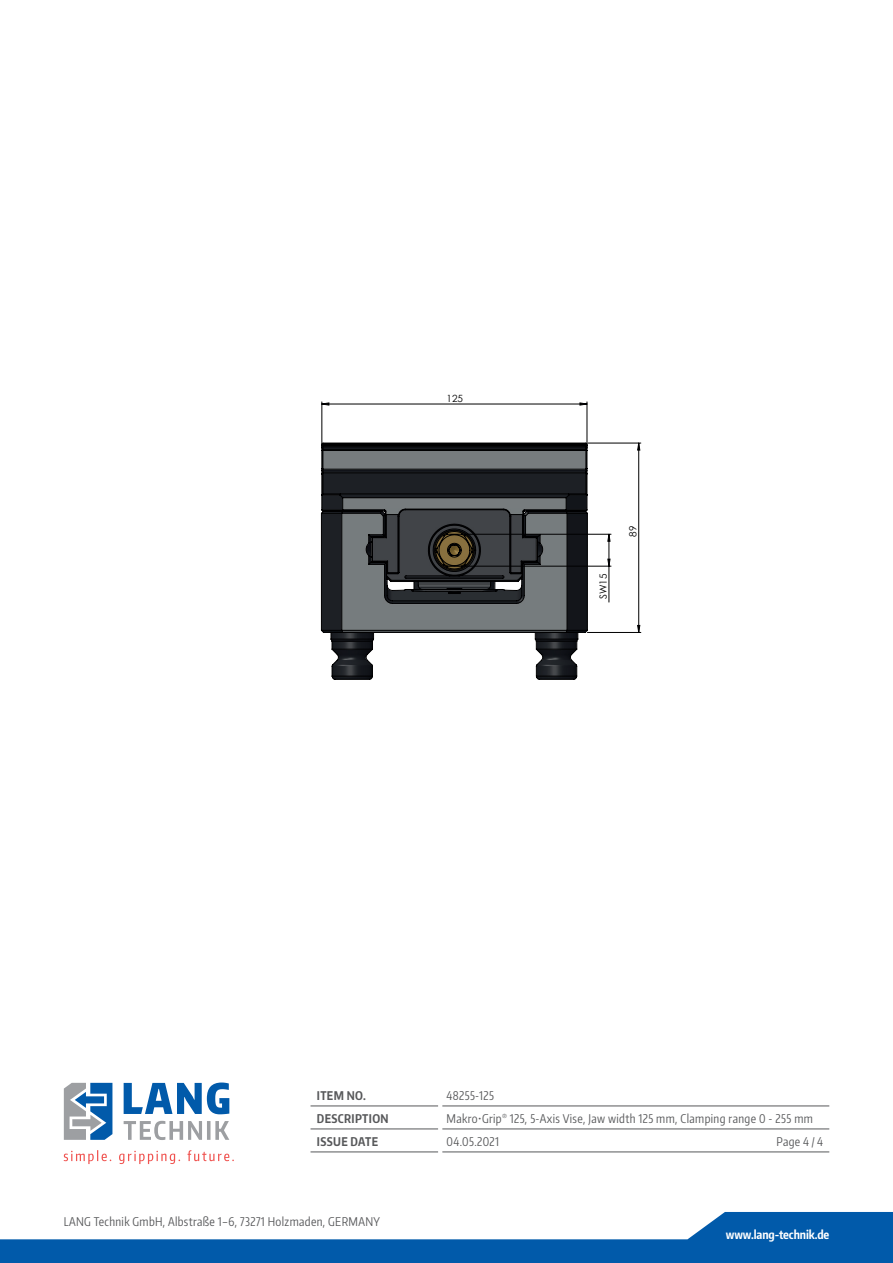
<style>
.page{position:relative;width:893px;height:1263px;background:#fff}
.page>*{position:absolute;margin:0;border:0;box-sizing:border-box;transform-origin:0 0}
.t1{font:12px "Encode Sans Compressed";letter-spacing:.03em;color:#57585a}
.t2{font:700 12px "Encode Sans Compressed";letter-spacing:.03em;color:#57585a}
.t3{font:700 12px "Encode Sans Compressed";letter-spacing:-.01em;color:#fff}
.t4{font:9.9px "Century Gothic";color:#000001}
</style>
<div class="page">
<svg style="left:0;top:1212px;width:893px;height:51px;fill:#015aaa"></svg>
<svg style="left:124px;top:1082px;width:105px;height:32px"></svg>
<svg style="left:124px;top:1121px;width:105px;height:19px"></svg>
<svg style="left:64px;top:1083px;width:48px;height:57px"></svg>
<svg style="left:64px;top:1150px;width:170px;height:14px"></svg>
<hr style="left:311px;top:1106px;width:127px;height:1px;background:#57585a">
<hr style="left:442px;top:1106px;width:387px;height:1px;background:#57585a">
<hr style="left:311px;top:1129px;width:127px;height:1px;background:#57585a">
<hr style="left:442px;top:1129px;width:387px;height:1px;background:#57585a">
<hr style="left:311px;top:1152px;width:127px;height:1px;background:#57585a">
<hr style="left:442px;top:1152px;width:387px;height:1px;background:#57585a">
<hr style="left:587px;top:632px;width:54px;height:1px;background:#000001">
<hr style="left:588px;top:443px;width:53px;height:1px;background:#000001">
<hr style="left:464px;top:534px;width:147px;height:1px;background:#000001">
<hr style="left:464px;top:566px;width:147px;height:1px;background:#000001">
<hr style="left:609px;top:566px;width:1px;height:36px;background:#000001">
<hr style="left:322px;top:402px;width:1px;height:46px;background:#000001">
<hr style="left:587px;top:402px;width:1px;height:46px;background:#000001">
<svg style="left:637px;top:443px;width:3px;height:189px"></svg>
<svg style="left:607px;top:534px;width:3px;height:33px"></svg>
<svg style="left:321px;top:402px;width:266px;height:3px"></svg>
<svg style="left:321px;top:442px;width:267px;height:238px;background:#5b5e5f"></svg>
<p class="t4" style="left:447px;top:391px;width:18px">125</p>
<p class="t4" style="left:596px;top:599px;width:27px;rotate:-90deg">SW15</p>
<p class="t4" style="left:626px;top:537px;width:13px;rotate:-90deg">89</p>
<p class="t2" style="left:317px;top:1087px;width:51px">ITEM NO.</p>
<p class="t1" style="left:447px;top:1087px;width:49px">48255-125</p>
<p class="t2" style="left:317px;top:1110px;width:73px">DESCRIPTION</p>
<p class="t1" style="left:447px;top:1110px;width:368px">Makro•Grip<sup>®</sup> 125, 5-Axis Vise, Jaw width 125 mm, Clamping range 0 - 255 mm</p>
<p class="t2" style="left:317px;top:1133px;width:63px">ISSUE DATE</p>
<p class="t1" style="left:447px;top:1133px;width:54px">04.05.2021</p>
<p class="t1" style="left:776px;top:1133px;width:48px">Page 4 / 4</p>
<p class="t1" style="left:64px;top:1213px;width:318px">LANG Technik GmbH, Albstraße 1–6, 73271 Holzmaden, GERMANY</p>
<p class="t3" style="left:726px;top:1227px;width:105px">www.lang-technik.de</p>
</div>
